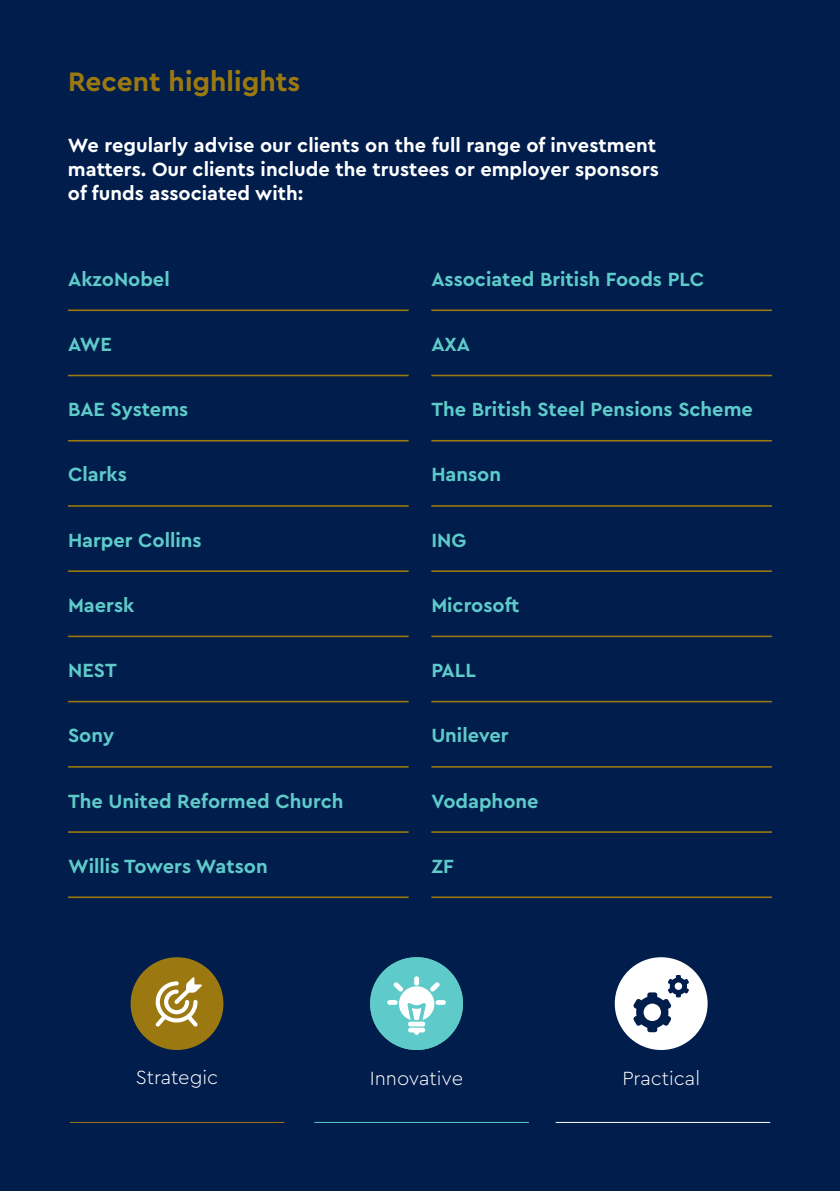
<style>
.page{position:relative;width:840px;height:1191px;background:#fff}
.page>*{position:absolute;margin:0;border:0;box-sizing:border-box;transform-origin:0 0}
.t1{font:700 28px "Cera Pro";color:#9b7910}
.Paragraph_Style_83{font:700 20px "Cera Pro";color:#5ecbca}
.t2{font:700 20px/24px "Cera Pro";color:#fff}
.t3{font:300 20px "Cera Pro";color:#fff}
</style>
<div class="page">
<div style="left:0;top:0;width:839px;height:1191px;background:#001d4b"></div>
<hr style="left:68px;top:309px;width:340px;height:2px;background:#9b7910">
<hr style="left:431px;top:309px;width:340px;height:2px;background:#9b7910">
<hr style="left:68px;top:375px;width:340px;height:1px;background:#9b7910">
<hr style="left:431px;top:375px;width:340px;height:1px;background:#9b7910">
<hr style="left:68px;top:440px;width:340px;height:1px;background:#9b7910">
<hr style="left:431px;top:440px;width:340px;height:1px;background:#9b7910">
<hr style="left:68px;top:505px;width:340px;height:2px;background:#9b7910">
<hr style="left:431px;top:505px;width:340px;height:2px;background:#9b7910">
<hr style="left:68px;top:570px;width:340px;height:2px;background:#9b7910">
<hr style="left:431px;top:570px;width:340px;height:2px;background:#9b7910">
<hr style="left:68px;top:635px;width:340px;height:2px;background:#9b7910">
<hr style="left:431px;top:635px;width:340px;height:2px;background:#9b7910">
<hr style="left:68px;top:701px;width:340px;height:1px;background:#9b7910">
<hr style="left:431px;top:701px;width:340px;height:1px;background:#9b7910">
<hr style="left:68px;top:766px;width:340px;height:1px;background:#9b7910">
<hr style="left:431px;top:766px;width:340px;height:1px;background:#9b7910">
<hr style="left:68px;top:831px;width:340px;height:2px;background:#9b7910">
<hr style="left:431px;top:831px;width:340px;height:2px;background:#9b7910">
<hr style="left:68px;top:896px;width:340px;height:2px;background:#9b7910">
<hr style="left:431px;top:896px;width:340px;height:2px;background:#9b7910">
<div style="left:130px;top:957px;width:93px;height:93px;background:#9b7910;border-radius:50%"></div>
<svg style="left:156px;top:977px;width:46px;height:49px"></svg>
<div style="left:614px;top:957px;width:93px;height:93px;background:#fff;border-radius:50%"></div>
<svg style="left:633px;top:975px;width:55px;height:57px"></svg>
<div style="left:370px;top:957px;width:92px;height:93px;background:#5ecbca;border-radius:50%"></div>
<div style="left:414px;top:976px;width:5px;height:9px;background:#fff;border-radius:2px"></div>
<hr style="left:435px;top:1000px;width:10px;height:4px;background:#fff;border-radius:2px">
<svg style="left:387px;top:982px;width:52px;height:52px"></svg>
<hr style="left:70px;top:1122px;width:214px;height:1px;background:#9b7910">
<hr style="left:314px;top:1122px;width:214px;height:1px;background:#5ecbca">
<hr style="left:555px;top:1122px;width:214px;height:1px;background:#fff">
<p class="t1" style="left:68px;top:63px;width:233px">Recent highlights</p>
<p class="t2" style="left:68px;top:133px;width:592px">We regularly advise our clients on the full range of investment matters. Our clients include the trustees or employer sponsors of funds associated with:</p>
<p class="Paragraph_Style_83" style="left:68px;top:266px;width:103px">AkzoNobel</p>
<p class="Paragraph_Style_83" style="left:431px;top:266px;width:274px">Associated British Foods PLC</p>
<p class="Paragraph_Style_83" style="left:68px;top:331px;width:45px">AWE</p>
<p class="Paragraph_Style_83" style="left:431px;top:331px;width:40px">AXA</p>
<p class="Paragraph_Style_83" style="left:68px;top:396px;width:122px">BAE Systems</p>
<p class="Paragraph_Style_83" style="left:431px;top:396px;width:323px">The British Steel Pensions Scheme</p>
<p class="Paragraph_Style_83" style="left:68px;top:461px;width:60px">Clarks</p>
<p class="Paragraph_Style_83" style="left:431px;top:461px;width:71px">Hanson</p>
<p class="Paragraph_Style_83" style="left:68px;top:526px;width:135px">Harper Collins</p>
<p class="Paragraph_Style_83" style="left:431px;top:526px;width:36px">ING</p>
<p class="Paragraph_Style_83" style="left:68px;top:592px;width:68px">Maersk</p>
<p class="Paragraph_Style_83" style="left:431px;top:592px;width:89px">Microsoft</p>
<p class="Paragraph_Style_83" style="left:68px;top:657px;width:50px">NEST</p>
<p class="Paragraph_Style_83" style="left:431px;top:657px;width:46px">PALL</p>
<p class="Paragraph_Style_83" style="left:68px;top:722px;width:48px">Sony</p>
<p class="Paragraph_Style_83" style="left:431px;top:722px;width:79px">Unilever</p>
<p class="Paragraph_Style_83" style="left:68px;top:787px;width:277px">The United Reformed Church</p>
<p class="Paragraph_Style_83" style="left:431px;top:787px;width:109px">Vodaphone</p>
<p class="Paragraph_Style_83" style="left:68px;top:852px;width:201px">Willis Towers Watson</p>
<p class="Paragraph_Style_83" style="left:431px;top:852px;width:24px">ZF</p>
<p class="t3" style="left:136px;top:1064px;width:84px">Strategic</p>
<p class="t3" style="left:370px;top:1064px;width:95px">Innovative</p>
<p class="t3" style="left:622px;top:1064px;width:79px">Practical</p>
</div>
